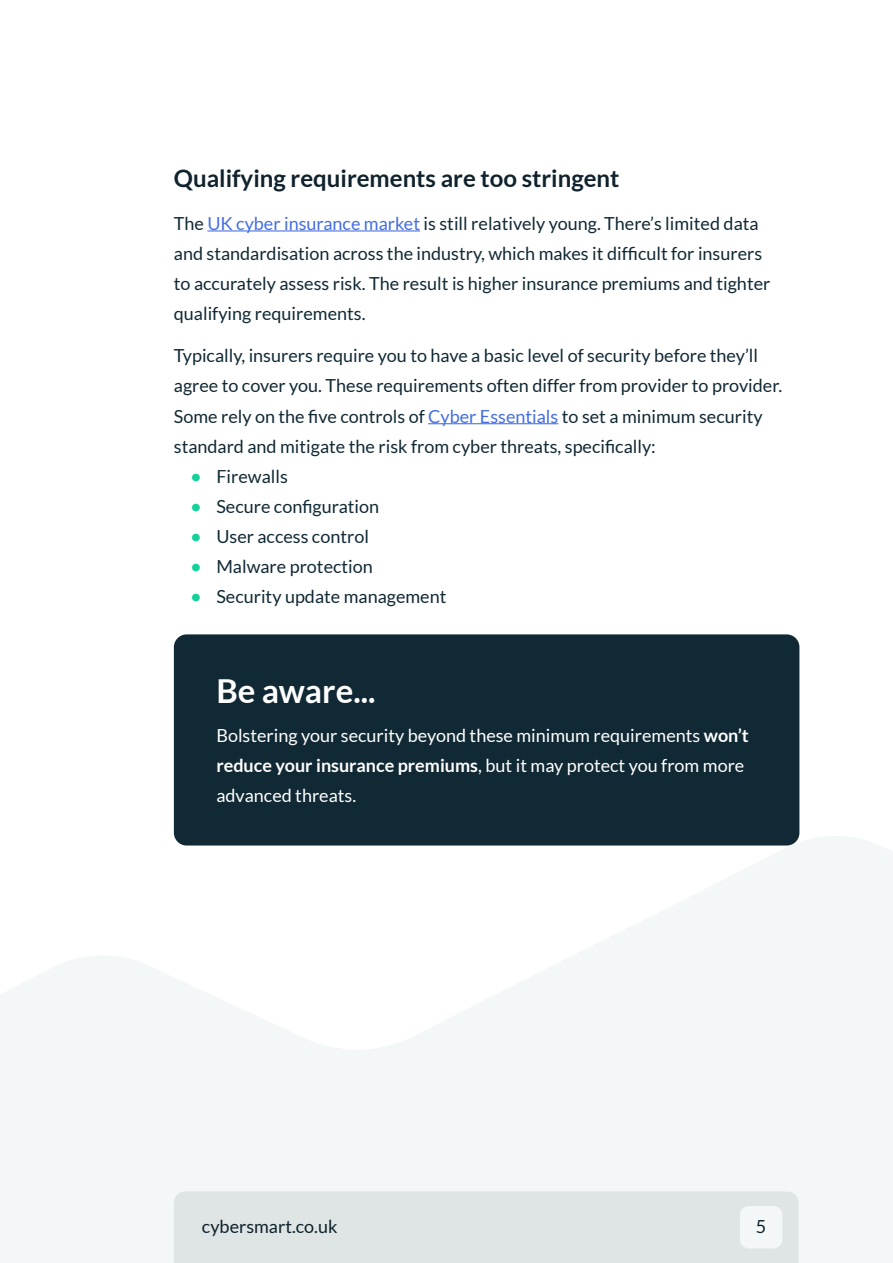
<style>
.page{position:relative;width:893px;height:1263px;background:#fff}
.page>*{position:absolute;margin:0;border:0;box-sizing:border-box;transform-origin:0 0}
.t1{font:700 33px "Lato";color:#fff}
.t2{font:700 24px "Lato";color:#0f222d}
.t3{font:18px/30px "Lato";color:#112935}
.t4{font:18px/30px "Lato";color:#fff}
.t5{font:18px "Lato";color:#0f222d}
.s1{color:#446ee2}
.s2{font-weight:700;color:#15d19b}
.s3{font-weight:700}
</style>
<div class="page">
<svg style="left:0;top:832px;width:893px;height:431px;fill:#f3f7f7"></svg>
<div style="left:174px;top:1191px;width:625px;height:72px;background:#dfe5e5"></div>
<div style="left:740px;top:1206px;width:42px;height:42px;background:#f3f7f7;border-radius:9px"></div>
<hr style="left:207px;top:230px;width:213px;height:1px;background:#446ee2">
<hr style="left:428px;top:423px;width:130px;height:1px;background:#446ee2">
<div style="left:174px;top:634px;width:625px;height:211px;background:#112935;border-radius:13px"></div>
<h2 class="t2" style="left:174px;top:164px;width:447px">Qualifying requirements are too stringent</h2>
<p class="t3" style="left:174px;top:208px;width:598px">The <span class="s1">UK cyber insurance market</span> is still relatively young. There’s limited data and standardisation across the industry, which makes it difficult for insurers to accurately assess risk. The result is higher insurance premiums and tighter qualifying requirements.</p>
<p class="t3" style="left:174px;top:341px;width:610px">Typically, insurers require you to have a basic level of security before they’ll agree to cover you. These requirements often differ from provider to provider.<br>Some rely on the five controls of <span class="s1">Cyber Essentials</span> to set a minimum security standard and mitigate the risk from cyber threats, specifically:</p>
<p class="t3" style="left:191px;top:461px;width:98px"><span class="s2">•</span> Firewalls</p>
<p class="t3" style="left:191px;top:491px;width:190px"><span class="s2">•</span> Secure configuration</p>
<p class="t3" style="left:191px;top:521px;width:180px"><span class="s2">•</span> User access control</p>
<p class="t3" style="left:191px;top:551px;width:183px"><span class="s2">•</span> Malware protection</p>
<p class="t3" style="left:191px;top:581px;width:257px"><span class="s2">•</span> Security update management</p>
<h1 class="t1" style="left:216px;top:672px;width:161px">Be aware...</h1>
<p class="t4" style="left:216px;top:720px;width:534px">Bolstering your security beyond these minimum requirements <span class="s3">won’t reduce your insurance premiums</span>, but it may protect you from more advanced threats.</p>
<p class="t5" style="left:202px;top:1216px;width:137px">cybersmart.co.uk</p>
<p class="t5" style="left:756px;top:1216px;width:12px">5</p>
</div>
